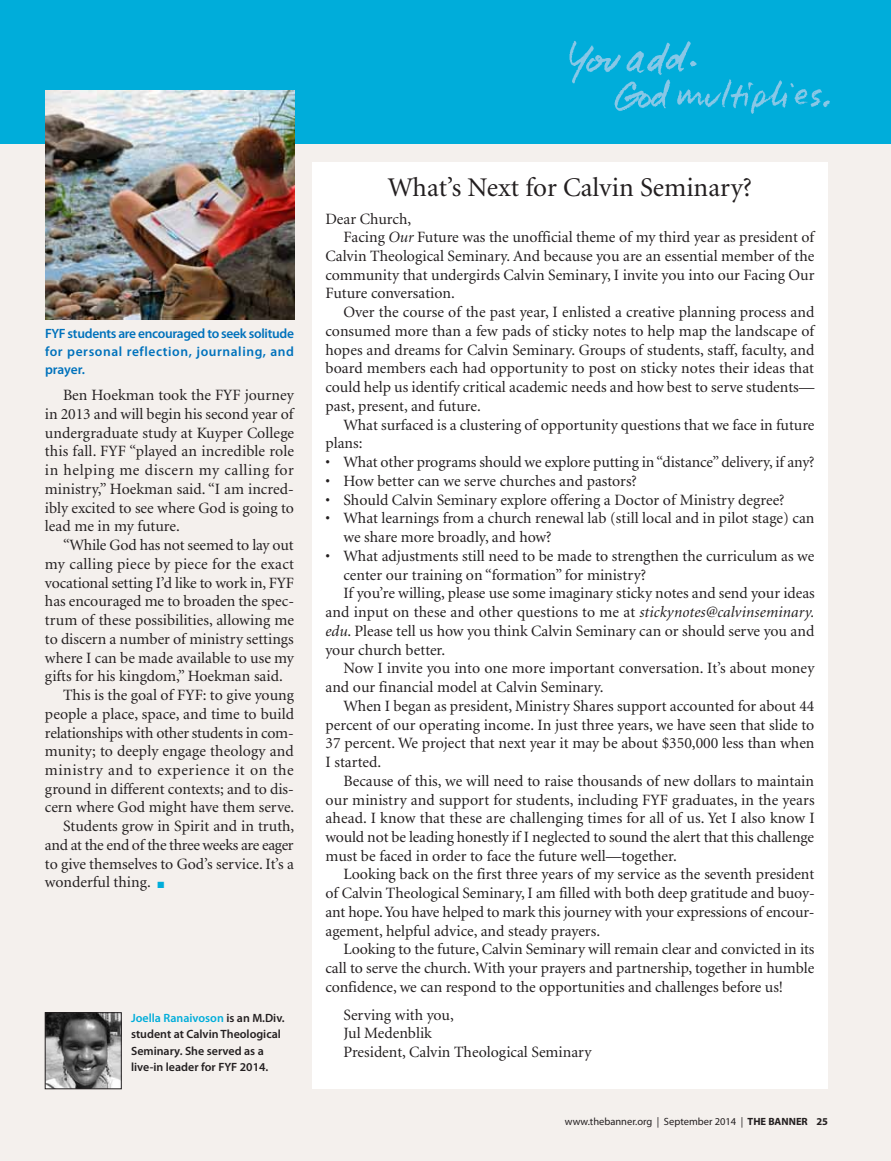
<style>
.page{position:relative;width:891px;height:1161px;background:#fff}
.page>*{position:absolute;margin:0;border:0;box-sizing:border-box;transform-origin:0 0}
.t1{font:27px "Minion";color:#231f20}
.t2{font:15.75px/18.8px "Minion";color:#231f20}
.t3{font:15.75px "Minion";letter-spacing:-.02em;color:#231f20}
.t4{font:15.75px "Minion";letter-spacing:.035em;color:#231f20}
.t5{font:600 13.5px/18px "Myriad Pro";letter-spacing:.045em;color:#0072bc;text-align:justify}
.t6{font:600 12px/16.5px "Myriad Pro";color:#231f20}
.t7{font:10.5px "Myriad";color:#231f20}
.s1{color:#00adda}
.s2{font-style:italic}
.s3{font-weight:700}
</style>
<div class="page">
<div style="left:0;top:144px;width:891px;height:1017px;background:#f4f0ed"></div>
<div style="left:0;top:0;width:891px;height:144px;background:#00adda"></div>
<img style="left:569px;top:41px;width:261px;height:73px">
<div style="left:312px;top:162px;width:516px;height:927px;background:#fff"></div>
<img style="left:47px;top:1014px;width:73px;height:73px">
<div style="left:45px;top:1012px;width:77px;height:77px;border:1px solid #231f20"></div>
<img style="left:45px;top:90px;width:249px;height:230px">
<p class="t5" style="left:45px;top:325px;width:251px">FYF students are encouraged to seek solitude for personal reflection, journaling, and prayer.</p>
<p class="t2" style="left:45px;top:386px;width:251px;text-align:justify;text-indent:18px">Ben Hoekman took the FYF journey in 2013 and will begin his second year of undergraduate study at Kuyper College this fall. FYF “played an incredible role in helping me discern my calling for ministry,” Hoekman said. “I am incred&shy;ibly excited to see where God is going to lead me in my future.</p>
<p class="t2" style="left:63px;top:536px;width:232px">“While God has not seemed to lay out</p>
<p class="t2" style="left:45px;top:555px;width:251px">my calling piece by piece for the exact</p>
<p class="t2" style="left:45px;top:574px;width:251px">vocational setting I’d like to work in, FYF</p>
<p class="t2" style="left:45px;top:593px;width:251px">has encouraged me to broaden the spec-</p>
<p class="t2" style="left:45px;top:611px;width:250px">trum of these possibilities, allowing me</p>
<p class="t2" style="left:45px;top:630px;width:250px">to discern a number of ministry settings</p>
<p class="t2" style="left:45px;top:649px;width:251px">where I can be made available to use my</p>
<p class="t2" style="left:45px;top:667px;width:239px">gifts for his kingdom,” Hoekman said.</p>
<p class="t2" style="left:63px;top:686px;width:232px">This is the goal of FYF: to give young</p>
<p class="t2" style="left:45px;top:705px;width:250px">people a place, space, and time to build</p>
<p class="t2" style="left:45px;top:724px;width:250px">relationships with other students in com-</p>
<p class="t2" style="left:45px;top:742px;width:250px">munity; to deeply engage theology and</p>
<p class="t4" style="left:45px;top:762px;width:250px">ministry and to experience it on the</p>
<p class="t2" style="left:45px;top:780px;width:251px">ground in different contexts; and to dis-</p>
<p class="t2" style="left:45px;top:799px;width:251px">cern where God might have them serve.</p>
<p class="t2" style="left:63px;top:817px;width:233px">Students grow in Spirit and in truth,</p>
<p class="t3" style="left:45px;top:837px;width:250px">and at the end of the three weeks are eager</p>
<p class="t2" style="left:45px;top:855px;width:251px">to give themselves to God’s service. It’s a</p>
<p class="t2" style="left:45px;top:874px;width:121px">wonderful thing. <span class="s1">■</span></p>
<p class="t6" style="left:131px;top:1010px;width:155px"><span class="s1">Joella Ranaivoson</span> is an M.Div. student at Calvin Theological<br>Seminary. She served as a live-in leader for FYF 2014.</p>
<h1 class="t1" style="left:388px;top:174px;width:366px">What’s Next for Calvin Seminary?</h1>
<p class="t2" style="left:326px;top:210px;width:87px">Dear Church,</p>
<p class="t2" style="left:344px;top:228px;width:472px">Facing <span class="s2">Our</span> Future was the unofficial theme of my third year as president of</p>
<p class="t2" style="left:326px;top:247px;width:490px">Calvin Theological Seminary. And because you are an essential member of the</p>
<p class="t2" style="left:326px;top:266px;width:491px">community that undergirds Calvin Seminary, I invite you into our Facing Our</p>
<p class="t2" style="left:326px;top:285px;width:131px">Future conversation.</p>
<p class="t2" style="left:344px;top:303px;width:472px">Over the course of the past year, I enlisted a creative planning process and</p>
<p class="t2" style="left:326px;top:322px;width:490px">consumed more than a few pads of sticky notes to help map the landscape of</p>
<p class="t2" style="left:326px;top:341px;width:490px">hopes and dreams for Calvin Seminary. Groups of students, staff, faculty, and</p>
<p class="t2" style="left:326px;top:360px;width:490px">board members each had opportunity to post on sticky notes their ideas that</p>
<p class="t2" style="left:326px;top:378px;width:491px">could help us identify critical academic needs and how best to serve students—</p>
<p class="t2" style="left:326px;top:397px;width:157px">past, present, and future.</p>
<p class="t2" style="left:344px;top:416px;width:473px">What surfaced is a clustering of opportunity questions that we face in future</p>
<p class="t2" style="left:326px;top:435px;width:39px">plans:</p>
<p class="t2" style="left:326px;top:453px;width:491px">• What other programs should we explore putting in “distance” delivery, if any?</p>
<p class="t2" style="left:326px;top:472px;width:313px">• How better can we serve churches and pastors?</p>
<p class="t2" style="left:326px;top:491px;width:461px">• Should Calvin Seminary explore offering a Doctor of Ministry degree?</p>
<p class="t2" style="left:344px;top:510px;width:473px;text-indent:-18px">• What learnings from a church renewal lab (still local and in pilot stage) can we share more broadly, and how?</p>
<p class="t2" style="left:326px;top:547px;width:491px">• What adjustments still need to be made to strengthen the curriculum as we</p>
<p class="t2" style="left:344px;top:566px;width:304px">center our training on “formation” for ministry?</p>
<p class="t2" style="left:344px;top:585px;width:473px">If you’re willing, please use some imaginary sticky notes and send your ideas</p>
<p class="t2" style="left:326px;top:603px;width:491px">and input on these and other questions to me at <span class="s2">stickynotes@calvinseminary.</span></p>
<p class="t2" style="left:326px;top:622px;width:490px"><span class="s2">edu</span>. Please tell us how you think Calvin Seminary can or should serve you and</p>
<p class="t2" style="left:326px;top:641px;width:121px">your church better.</p>
<p class="t2" style="left:344px;top:660px;width:472px">Now I invite you into one more important conversation. It’s about money</p>
<p class="t2" style="left:326px;top:678px;width:280px">and our financial model at Calvin Seminary.</p>
<p class="t2" style="left:344px;top:697px;width:473px">When I began as president, Ministry Shares support accounted for about 44</p>
<p class="t2" style="left:326px;top:716px;width:490px">percent of our operating income. In just three years, we have seen that slide to</p>
<p class="t2" style="left:326px;top:734px;width:491px">37 percent. We project that next year it may be about $350,000 less than when</p>
<p class="t2" style="left:326px;top:753px;width:57px">I started.</p>
<p class="t2" style="left:344px;top:772px;width:472px">Because of this, we will need to raise thousands of new dollars to maintain</p>
<p class="t2" style="left:326px;top:791px;width:491px">our ministry and support for students, including FYF graduates, in the years</p>
<p class="t2" style="left:326px;top:809px;width:491px">ahead. I know that these are challenging times for all of us. Yet I also know I</p>
<p class="t2" style="left:326px;top:828px;width:490px">would not be leading honestly if I neglected to sound the alert that this challenge</p>
<p class="t2" style="left:326px;top:847px;width:353px">must be faced in order to face the future well—together.</p>
<p class="t2" style="left:344px;top:866px;width:472px">Looking back on the first three years of my service as the seventh president</p>
<p class="t2" style="left:326px;top:884px;width:491px">of Calvin Theological Seminary, I am filled with both deep gratitude and buoy-</p>
<p class="t2" style="left:326px;top:903px;width:491px">ant hope. You have helped to mark this journey with your expressions of encour-</p>
<p class="t2" style="left:326px;top:922px;width:276px">agement, helpful advice, and steady prayers.</p>
<p class="t2" style="left:344px;top:941px;width:473px">Looking to the future, Calvin Seminary will remain clear and convicted in its</p>
<p class="t2" style="left:326px;top:959px;width:490px">call to serve the church. With your prayers and partnership, together in humble</p>
<p class="t2" style="left:326px;top:978px;width:459px">confidence, we can respond to the opportunities and challenges before us!</p>
<p class="t2" style="left:344px;top:1006px;width:250px">Serving with you,<br>Jul Medenblik<br>President, Calvin Theological Seminary</p>
<p class="t7" style="left:565px;top:1116px;width:265px">www.thebanner.org | September 2014 | <span class="s3">THE BANNER 25</span></p>
</div>
